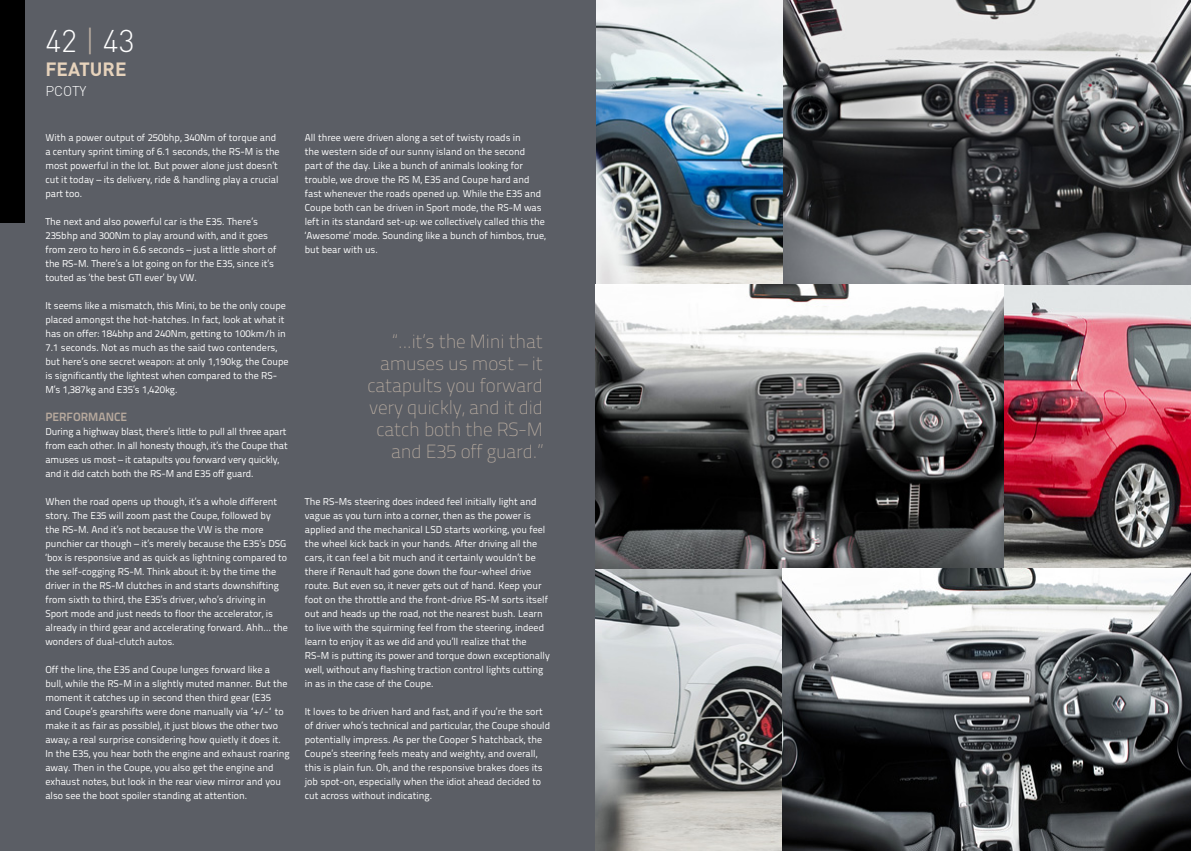
<style>
.page{position:relative;width:1191px;height:851px;background:#fff}
.page>*{position:absolute;margin:0;border:0;box-sizing:border-box;transform-origin:0 0}
.t1{font:300 31px "DIN";color:#fff}
.t2{font:100 19px/22px "Titillium Text 22 L";letter-spacing:-.01em;color:#bbaea2;text-align:right}
.t3{font:700 19px "DIN";color:#e7d3bc}
.t4{font:300 14px "DIN";color:#fff}
.t5{font:700 12px "Titillium Text 22 L";color:#b7a99d}
.t6{font:10px/14px "Titillium Text 22 L";color:#fff}
.s1{color:#bbaea2}
</style>
<div class="page">
<div style="left:0;top:0;width:596px;height:850px;background:#5b5e65"></div>
<div style="left:0;top:0;width:25px;height:222px;background:#000"></div>
<img style="left:596px;top:0;width:187px;height:284px">
<img style="left:1003px;top:284px;width:188px;height:284px">
<img style="left:595px;top:568px;width:187px;height:282px">
<img style="left:783px;top:0;width:408px;height:284px">
<img style="left:595px;top:284px;width:408px;height:284px">
<img style="left:782px;top:568px;width:409px;height:282px">
<h1 class="t1" style="left:45px;top:22px;width:91px">42 <span class="s1">|</span> 43</h1>
<h2 class="t3" style="left:45px;top:57px;width:83px">FEATURE</h2>
<h3 class="t4" style="left:45px;top:83px;width:43px">PCOTY</h3>
<p class="t6" style="left:45px;top:130px;width:236px">With a power output of 250bhp, 340Nm of torque and a century sprint timing of 6.1 seconds, the RS-M is the most powerful in the lot. But power alone just doesn’t cut it today – its delivery, ride &amp; handling play a crucial part too.</p>
<p class="t6" style="left:45px;top:214px;width:232px">The next and also powerful car is the E35. There’s 235bhp and 300Nm to play around with, and it goes from zero to hero in 6.6 seconds – just a little short of the RS-M. There’s a lot going on for the E35, since it’s touted as ‘the best GTI ever’ by VW.</p>
<p class="t6" style="left:45px;top:298px;width:245px">It seems like a mismatch, this Mini, to be the only coupe placed amongst the hot-hatches. In fact, look at what it has on offer: 184bhp and 240Nm, getting to 100km/h in 7.1 seconds. Not as much as the said two contenders, but here’s one secret weapon: at only 1,190kg, the Coupe is significantly the lightest when compared to the RS-M’s 1,387kg and E35’s 1,420kg.</p>
<p class="t5" style="left:45px;top:407px;width:8px">PERF</p>
<p class="t5" style="left:73px;top:407px;width:17px">ORMANCE</p>
<p class="t6" style="left:45px;top:424px;width:244px">During a highway blast, there’s little to pull all three apart from each other. In all honesty though, it’s the Coupe that amuses us most – it catapults you forward very quickly, and it did catch both the RS-M and E35 off guard.</p>
<p class="t6" style="left:45px;top:494px;width:244px">When the road opens up though, it’s a whole different story. The E35 will zoom past the Coupe, followed by<br>the RS-M. And it’s not because the VW is the more punchier car though – it’s merely because the E35’s DSG ‘box is responsive and as quick as lightning compared to the self-cogging RS-M. Think about it: by the time the driver in the RS-M clutches in and starts downshifting from sixth to third, the E35’s driver, who’s driving in Sport mode and just needs to floor the accelerator, is already in third gear and accelerating forward. Ahh… the wonders of dual-clutch autos.</p>
<p class="t6" style="left:45px;top:662px;width:246px">Off the line, the E35 and Coupe lunges forward like a bull, while the RS-M in a slightly muted manner. But the moment it catches up in second then third gear (E35 and Coupe’s gearshifts were done manually via “+/-“ to make it as fair as possible), it just blows the other two away; a real surprise considering how quietly it does it.<br>In the E35, you hear both the engine and exhaust roaring away. Then in the Coupe, you also get the engine and exhaust notes, but look in the rear view mirror and you also see the boot spoiler standing at attention.</p>
<p class="t6" style="left:305px;top:130px;width:243px">All three were driven along a set of twisty roads in<br>the western side of our sunny island on the second<br>part of the day. Like a bunch of animals looking for trouble, we drove the RS M, E35 and Coupe hard and fast whenever the roads opened up. While the E35 and Coupe both can be driven in Sport mode, the RS-M was left in its standard set-up: we collectively called this the ‘Awesome’ mode. Sounding like a bunch of himbos, true, but bear with us.</p>
<h2 class="t2" style="left:367px;top:329px;width:177px">“...it’s the Mini that amuses us most – it catapults you forward very quickly, and it did catch both the RS-M and E35 off guard.”</h2>
<p class="t6" style="left:305px;top:494px;width:246px">The RS-Ms steering does indeed feel initially light and vague as you turn into a corner, then as the power is applied and the mechanical LSD starts working, you feel the wheel kick back in your hands. After driving all the cars, it can feel a bit much and it certainly wouldn’t be there if Renault had gone down the four-wheel drive route. But even so, it never gets out of hand. Keep your foot on the throttle and the front-drive RS-M sorts itself out and heads up the road, not the nearest bush. Learn to live with the squirming feel from the steering, indeed learn to enjoy it as we did and you’ll realize that the RS-M is putting its power and torque down exceptionally well, without any flashing traction control lights cutting in as in the case of the Coupe.</p>
<p class="t6" style="left:305px;top:704px;width:247px">It loves to be driven hard and fast, and if you’re the sort of driver who’s technical and particular, the Coupe should potentially impress. As per the Cooper S hatchback, the Coupe’s steering feels meaty and weighty, and overall, this is plain fun. Oh, and the responsive brakes does its job spot-on, especially when the idiot ahead decided to cut across without indicating.</p>
</div>
